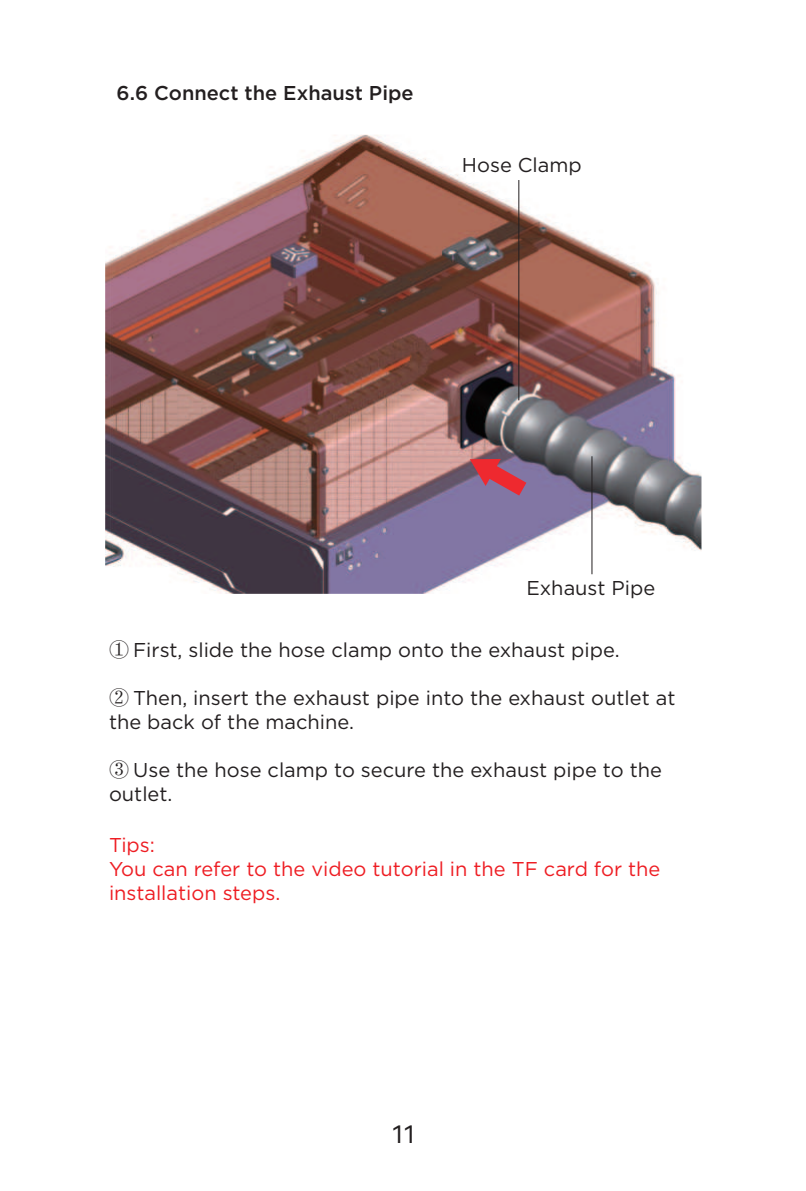
<style>
.page{position:relative;width:806px;height:1191px;background:#fff}
.page>*{position:absolute;margin:0;border:0;box-sizing:border-box;transform-origin:0 0}
.t1{font:24px "Harmony OS Sans SC";color:#231f20}
.t2{font:20px/24px "Gotham";color:#231f20}
.t3{font:20px/24px "Gotham";color:#ee1d23}
.t4{font:500 20px "Gotham";color:#231f20}
.s1{font-family:"Adobe Song Std";font-weight:300}
</style>
<div class="page">
<img style="left:105px;top:134px;width:596px;height:459px">
<hr style="left:518px;top:180px;width:1px;height:220px;background:#231f20">
<hr style="left:591px;top:456px;width:1px;height:118px;background:#231f20">
<svg style="left:469px;top:459px;width:57px;height:36px;background:#b0516a"></svg>
<p class="t4" style="left:116px;top:84px;width:298px">6.6 Connect the Exhaust Pipe</p>
<p class="t2" style="left:461px;top:154px;width:121px">Hose Clamp</p>
<p class="t2" style="left:526px;top:577px;width:130px">Exhaust Pipe</p>
<p class="t2" style="left:109px;top:638px;width:512px"><span class="s1">①</span> First, slide the hose clamp onto the exhaust pipe.</p>
<p class="t2" style="left:109px;top:686px;width:567px"><span class="s1">②</span> Then, insert the exhaust pipe into the exhaust outlet at the back of the machine.</p>
<p class="t2" style="left:109px;top:758px;width:554px"><span class="s1">③</span> Use the hose clamp to secure the exhaust pipe to the outlet.</p>
<p class="t3" style="left:109px;top:834px;width:552px">Tips:<br>You can refer to the video tutorial in the TF card for the installation steps.</p>
<p class="t1" style="left:391px;top:1124px;width:27px">11</p>
</div>
